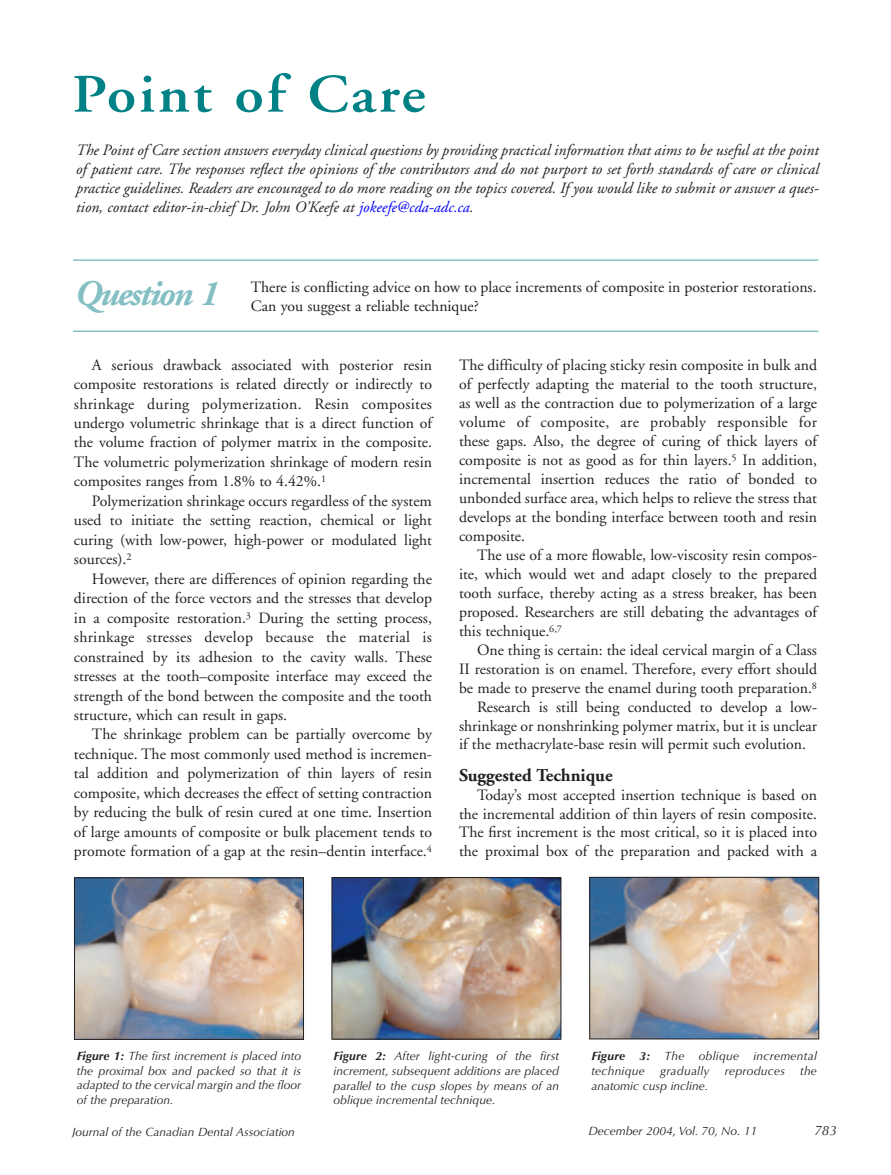
<style>
.page{position:relative;width:891px;height:1175px;background:#fff}
.page>*{position:absolute;margin:0;border:0;box-sizing:border-box;transform-origin:0 0}
.t1{font:600 54px "Adobe Garamond";letter-spacing:.05em;color:#008185;scale:1.1 1}
.t2{font:italic 700 36px "Adobe Garamond";letter-spacing:-.05em;color:#84bfc4}
.t3{font:700 18px "Adobe Garamond";color:#231f20}
.t4{font:15.75px/19.5px "Adobe Garamond";color:#231f20;text-align:justify}
.t5{font:italic 15.75px/18.9px "Adobe Garamond";color:#231f20;text-align:justify}
.t6{font:italic 13.5px "Optima";color:#231f20}
.t7{font:italic 12px/14.7px "Optima";color:#231f20;text-align:justify}
.t8{font:italic 12px/14.7px "Optima";letter-spacing:.02em;color:#231f20}
.s1{color:#00f}
.s2{font-weight:700}
</style>
<div class="page">
<hr style="left:73px;top:259px;width:745px;height:2px;background:#84bfc4">
<hr style="left:73px;top:330px;width:745px;height:2px;background:#84bfc4">
<img style="left:334px;top:879px;width:225px;height:158px">
<div style="left:332px;top:877px;width:229px;height:162px;border:1px solid #231f20"></div>
<img style="left:76px;top:879px;width:226px;height:158px">
<div style="left:74px;top:877px;width:230px;height:162px;border:1px solid #231f20"></div>
<img style="left:591px;top:879px;width:226px;height:158px">
<div style="left:589px;top:877px;width:230px;height:162px;border:1px solid #231f20"></div>
<h1 class="t1" style="left:72px;top:73px;width:323px">Point of Care</h1>
<p class="t5" style="left:75px;top:142px;width:745px">The Point of Care section answers everyday clinical questions by providing practical information that aims to be useful at the point of patient care. The responses reflect the opinions of the contributors and do not purport to set forth standards of care or clinical practice guidelines. Readers are encouraged to do more reading on the topics covered. If you would like to submit or answer a ques&shy;tion, contact editor-in-chief Dr. John O’Keefe at <span class="s1">jokeefe@cda-adc.ca</span>.</p>
<h2 class="t2" style="left:73px;top:279px;width:145px">Question 1</h2>
<p class="t4" style="left:251px;top:279px;width:567px;line-height:18.9px">There is conflicting advice on how to place increments of composite in posterior restorations.<br>Can you suggest a reliable technique?</p>
<p class="t4" style="left:74px;top:356px;width:360px;text-indent:18px">A serious drawback associated with posterior resin composite restorations is related directly or indirectly to shrinkage during polymerization. Resin composites undergo volumetric shrinkage that is a direct function of the volume fraction of polymer matrix in the composite.<br>The volumetric polymerization shrinkage of modern resin composites ranges from 1.8% to 4.42%.<sup>1</sup></p>
<p class="t4" style="left:74px;top:492px;width:360px;text-indent:18px">Polymerization shrinkage occurs regardless of the system used to initiate the setting reaction, chemical or light curing (with low-power, high-power or modulated light sources).<sup>2</sup></p>
<p class="t4" style="left:74px;top:570px;width:360px;text-indent:18px">However, there are differences of opinion regarding the direction of the force vectors and the stresses that develop in a composite restoration.<sup>3</sup> During the setting process, shrinkage stresses develop because the material is constrained by its adhesion to the cavity walls. These stresses at the tooth–composite interface may exceed the strength of the bond between the composite and the tooth structure, which can result in gaps.</p>
<p class="t4" style="left:74px;top:726px;width:360px;text-indent:18px">The shrinkage problem can be partially overcome by technique. The most commonly used method is incremen&shy;tal addition and polymerization of thin layers of resin composite, which decreases the effect of setting contraction by reducing the bulk of resin cured at one time. Insertion of large amounts of composite or bulk placement tends to promote formation of a gap at the resin–dentin interface.<sup>4</sup></p>
<p class="t4" style="left:459px;top:356px;width:360px;line-height:19px">The difficulty of placing sticky resin composite in bulk and of perfectly adapting the material to the tooth structure, as well as the contraction due to polymerization of a large volume of composite, are probably responsible for these gaps. Also, the degree of curing of thick layers of composite is not as good as for thin layers.<sup>5</sup> In addition, incremental insertion reduces the ratio of bonded to unbonded surface area, which helps to relieve the stress that develops at the bonding interface between tooth and resin composite.</p>
<p class="t4" style="left:459px;top:546px;width:360px;line-height:19px;text-indent:18px">The use of a more flowable, low-viscosity resin compos&shy;ite, which would wet and adapt closely to the prepared tooth surface, thereby acting as a stress breaker, has been proposed. Researchers are still debating the advantages of this technique.<sup>6,7</sup></p>
<p class="t4" style="left:477px;top:641px;width:342px">One thing is certain: the ideal cervical margin of a Class</p>
<p class="t4" style="left:459px;top:660px;width:360px">II restoration is on enamel. Therefore, every effort should</p>
<p class="t4" style="left:459px;top:679px;width:360px">be made to preserve the enamel during tooth preparation.<sup>8</sup></p>
<p class="t4" style="left:477px;top:698px;width:342px">Research is still being conducted to develop a low-</p>
<p class="t4" style="left:459px;top:717px;width:360px">shrinkage or nonshrinking polymer matrix, but it is unclear</p>
<p class="t4" style="left:459px;top:736px;width:349px">if the methacrylate-base resin will permit such evolution.</p>
<p class="t3" style="left:459px;top:768px;width:155px">Suggested Technique</p>
<p class="t4" style="left:459px;top:786px;width:360px;line-height:18.9px;text-indent:18px">Today’s most accepted insertion technique is based on the incremental addition of thin layers of resin composite.<br>The first increment is the most critical, so it is placed into the proximal box of the preparation and packed with a</p>
<p class="t7" style="left:77px;top:1049px;width:226px"><span class="s2">Figure 1:</span> The first increment is placed into the proximal box and packed so that it is adapted to the cervical margin and the floor of the preparation.</p>
<p class="t7" style="left:334px;top:1049px;width:227px"><span class="s2">Figure 2:</span> After light-curing of the first increment, subsequent additions are placed parallel to the cusp slopes by means of an oblique incremental technique.</p>
<p class="t8" style="left:591px;top:1049px;width:227px"><span class="s2">Figure 3:</span> The oblique incremental technique</p>
<p class="t8" style="left:660px;top:1064px;width:51px">gradually</p>
<p class="t8" style="left:725px;top:1064px;width:62px">reproduces</p>
<p class="t7" style="left:800px;top:1064px;width:18px">the</p>
<p class="t7" style="left:591px;top:1079px;width:118px">anatomic cusp incline.</p>
<p class="t7" style="left:72px;top:1125px;width:224px">Journal of the Canadian Dental Association</p>
<p class="t7" style="left:588px;top:1125px;width:170px">December 2004, Vol. 70, No. 11</p>
<p class="t6" style="left:814px;top:1125px;width:24px">783</p>
</div>
